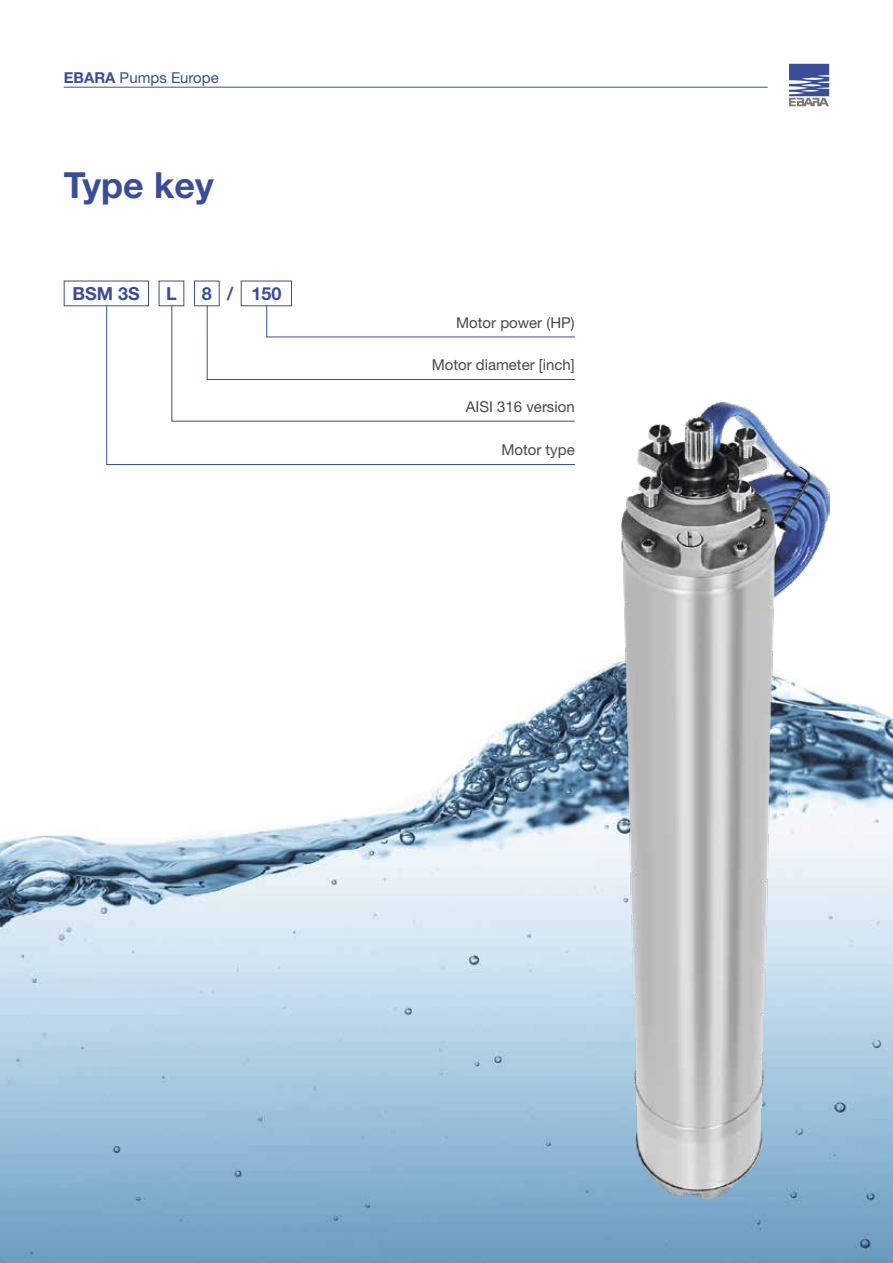
<style>
.page{position:relative;width:893px;height:1263px;background:#fff}
.page>*{position:absolute;margin:0;border:0;box-sizing:border-box;transform-origin:0 0}
.t1{font:700 36px "Helvetica Neue";color:#3a4d98}
.t2{font:700 18px "Helvetica Neue";color:#3a4d98}
.t3{font:15px "Helvetica Neue";color:#484848}
.t4{font:15px "Helvetica Neue";color:#3a4d98}
.s1{font-weight:700}
</style>
<div class="page">
<svg style="left:789px;top:64px;width:40px;height:42px;background:#7480ad"></svg>
<hr style="left:64px;top:87px;width:704px;height:1px;background:#3a4d98">
<img style="left:0;top:514px;width:893px;height:749px">
<div style="left:64px;top:281px;width:85px;height:25px;border:1px solid #3a4d98"></div>
<div style="left:194px;top:281px;width:26px;height:25px;border:1px solid #3a4d98"></div>
<div style="left:241px;top:281px;width:51px;height:25px;border:1px solid #3a4d98"></div>
<svg style="left:106px;top:305px;width:469px;height:160px"></svg>
<svg style="left:171px;top:305px;width:404px;height:117px"></svg>
<svg style="left:206px;top:305px;width:369px;height:75px"></svg>
<img style="left:621px;top:403px;width:208px;height:795px">
<p class="t4" style="left:64px;top:68px;width:157px"><span class="s1">EBARA</span> Pumps Europe</p>
<h1 class="t1" style="left:64px;top:163px;width:152px">Type key</h1>
<p class="t2" style="left:73px;top:283px;width:69px">BSM 3S</p>
<p class="t2" style="left:166px;top:283px;width:12px">L</p>
<p class="t2" style="left:202px;top:283px;width:12px">8</p>
<p class="t2" style="left:251px;top:283px;width:32px">150</p>
<p class="t2" style="left:227px;top:283px;width:8px">/</p>
<p class="t3" style="left:456px;top:314px;width:120px">Motor power (HP)</p>
<p class="t3" style="left:432px;top:356px;width:145px">Motor diameter [inch]</p>
<p class="t3" style="left:466px;top:398px;width:110px">AISI 316 version</p>
<p class="t3" style="left:501px;top:441px;width:75px">Motor type</p>
</div>
